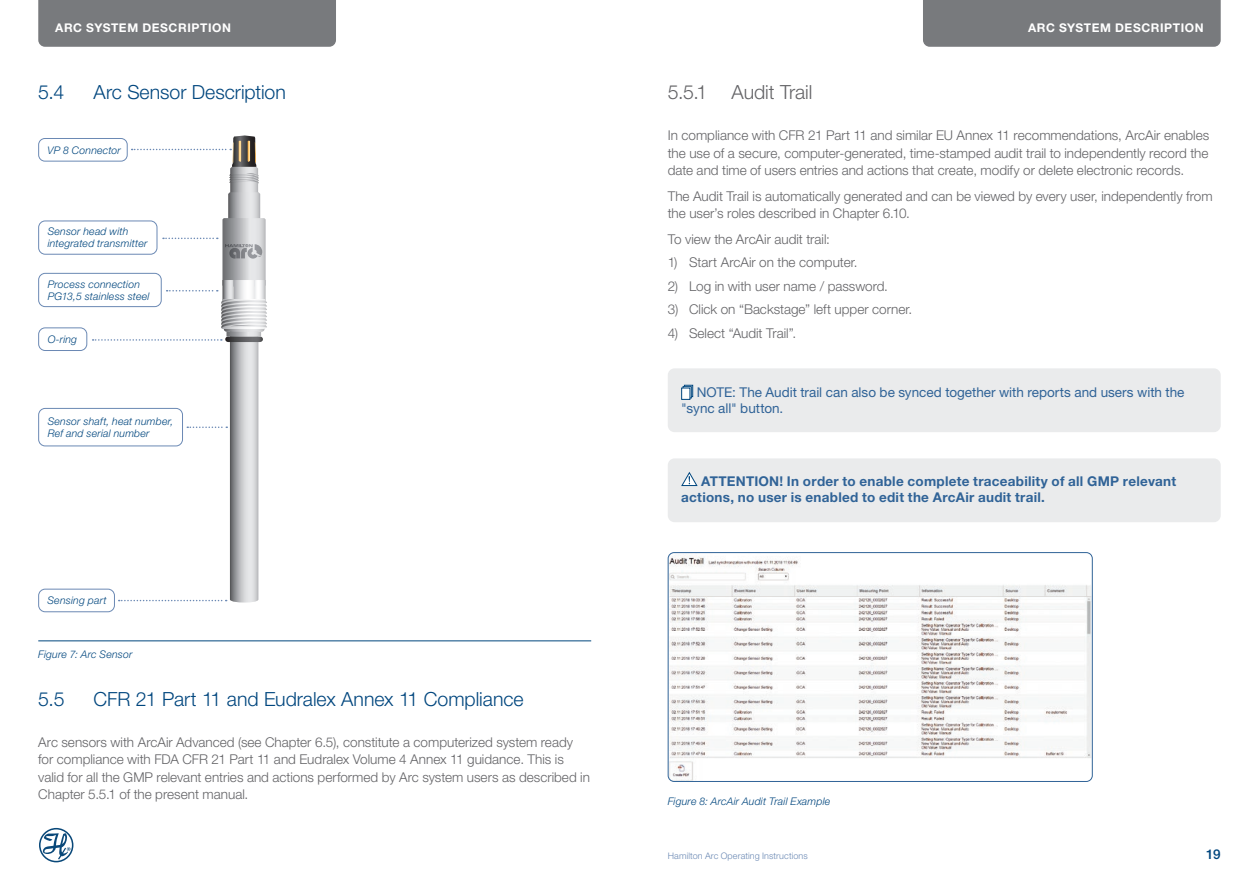
<style>
.page{position:relative;width:1259px;height:893px;background:#fff}
.page>*{position:absolute;margin:0;border:0;box-sizing:border-box;transform-origin:0 0}
.t1{font:300 19.5px "Helvetica Neue LT Pro";color:#00467e}
.t2{font:300 19.5px "Helvetica Neue LT Pro";letter-spacing:-.005em;color:#636366}
.t3{font:300 13.5px/17.2px "Helvetica Neue LT Pro";color:#636366}
.t4{font:700 13.5px/16.5px "Helvetica Neue LT Pro";letter-spacing:.02em;color:#306397}
.t5{font:13.5px/16.5px "Helvetica Neue LT Pro";color:#306397}
.t6{font:500 13.5px "Helvetica Neue LT Pro";color:#00467e}
.t7{font:700 12px "Helvetica Neue LT Pro";letter-spacing:.05em;color:#fff}
.t8{font:italic 300 10.5px/12px "Helvetica Neue LT Pro";letter-spacing:.02em;color:#00467e}
.t9{font:300 9px "Helvetica Neue LT Pro";letter-spacing:.01em;color:#6b89b4}
</style>
<div class="page">
<div style="left:38px;top:0;width:298px;height:47px;background:#787a7d"></div>
<div style="left:923px;top:0;width:297px;height:47px;background:#787a7d"></div>
<svg style="left:39px;top:828px;width:34px;height:34px"></svg>
<hr style="left:38px;top:641px;width:553px;height:1px;background:#00467e">
<div style="left:38px;top:138px;width:90px;height:23px;border:1px solid #6b89b4;border-radius:6px"></div>
<div style="left:38px;top:221px;width:119px;height:34px;border:1px solid #6b89b4;border-radius:7px"></div>
<div style="left:38px;top:273px;width:124px;height:34px;border:1px solid #6b89b4;border-radius:7px"></div>
<div style="left:38px;top:327px;width:49px;height:24px;border:1px solid #6b89b4;border-radius:7px"></div>
<div style="left:38px;top:408px;width:145px;height:38px;border:1px solid #6b89b4;border-radius:7px"></div>
<div style="left:38px;top:589px;width:77px;height:23px;border:1px solid #6b89b4;border-radius:7px"></div>
<svg style="left:93px;top:135px;width:174px;height:467px"></svg>
<div style="left:668px;top:368px;width:552px;height:64px;background:#eaebec;border-radius:7px"></div>
<svg style="left:684px;top:385px;width:9px;height:12px"></svg>
<svg style="left:682px;top:386px;width:9px;height:12px"></svg>
<div style="left:681px;top:388px;width:9px;height:12px;background:#fff;border:1px solid #00467e"></div>
<div style="left:668px;top:458px;width:552px;height:64px;background:#eaebec;border-radius:7px"></div>
<svg style="left:681px;top:472px;width:17px;height:14px"></svg>
<img style="left:668px;top:552px;width:424px;height:229px">
<div style="left:668px;top:552px;width:424px;height:230px;border:1px solid #306397;border-radius:6px"></div>
<p class="t7" style="left:55px;top:20px;width:57px">Arc Syste</p>
<p class="t7" style="left:127px;top:20px;width:25px">m Desc</p>
<p class="t7" style="left:178px;top:20px;width:44px">ription</p>
<p class="t7" style="left:1028px;top:20px;width:57px">Arc Syste</p>
<p class="t7" style="left:1100px;top:20px;width:25px">m Desc</p>
<p class="t7" style="left:1150px;top:20px;width:44px">ription</p>
<h1 class="t1" style="left:38px;top:80px;width:27px">5.4</h1>
<h1 class="t1" style="left:94px;top:80px;width:194px">Arc Sensor Description</h1>
<p class="t8" style="left:47px;top:144px;width:75px">VP 8 Connector</p>
<p class="t8" style="left:48px;top:225px;width:101px">Sensor head with integrated transmitter</p>
<p class="t8" style="left:48px;top:278px;width:103px">Process connection<br>PG13,5 stainless steel</p>
<p class="t8" style="left:48px;top:333px;width:31px">O-ring</p>
<p class="t8" style="left:48px;top:415px;width:127px">Sensor shaft, heat number,<br>Ref and serial number</p>
<p class="t8" style="left:48px;top:594px;width:61px">Sensing part</p>
<p class="t8" style="left:38px;top:648px;width:96px">Figure 7: Arc Sensor</p>
<h1 class="t1" style="left:38px;top:687px;width:28px">5.5</h1>
<h1 class="t1" style="left:94px;top:687px;width:431px">CFR 21 Part 11 and Eudralex Annex 11 Compliance</h1>
<p class="t3" style="left:38px;top:733px;width:553px">Arc sensors with ArcAir Advanced (see Chapter 6.5), constitute a computerized system ready for compliance with FDA CFR 21 Part 11 and Eudralex Volume 4 Annex 11 guidance. This is valid for all the GMP relevant entries and actions performed by Arc system users as described in Chapter 5.5.1 of the present manual.</p>
<h1 class="t2" style="left:668px;top:80px;width:146px">5.5.1 Audit Trail</h1>
<p class="t3" style="left:668px;top:127px;width:543px;text-align:justify">In compliance with CFR 21 Part 11 and similar EU Annex 11 recommendations, ArcAir enables the use of a secure, computer-generated, time-stamped audit trail to independently record the date and time of users entries and actions that create, modify or delete electronic records.</p>
<p class="t3" style="left:668px;top:187px;width:546px">The Audit Trail is automatically generated and can be viewed by every user, independently from the user’s roles described in Chapter 6.10.</p>
<p class="t3" style="left:668px;top:230px;width:164px">To view the ArcAir audit trail:</p>
<p class="t3" style="left:668px;top:253px;width:191px">1) Start ArcAir on the computer.</p>
<p class="t3" style="left:668px;top:277px;width:222px">2) Log in with user name / password.</p>
<p class="t3" style="left:668px;top:301px;width:246px">3) Click on “Backstage” left upper corner.</p>
<p class="t3" style="left:668px;top:324px;width:130px">4) Select “Audit Trail”.</p>
<p class="t5" style="left:681px;top:383px;width:504px;text-indent:16px">NOTE: The Audit trail can also be synced together with reports and users with the "sync all" button.</p>
<p class="t4" style="left:681px;top:472px;width:496px;text-indent:20px">ATTENTION! In order to enable complete traceability of all GMP relevant actions, no user is enabled to edit the ArcAir audit trail.</p>
<p class="t8" style="left:668px;top:795px;width:164px">Figure 8: ArcAir Audit Trail Example</p>
<p class="t9" style="left:668px;top:850px;width:142px">Hamilton Arc Operating Instructions</p>
<p class="t6" style="left:1206px;top:846px;width:16px">19</p>
</div>
